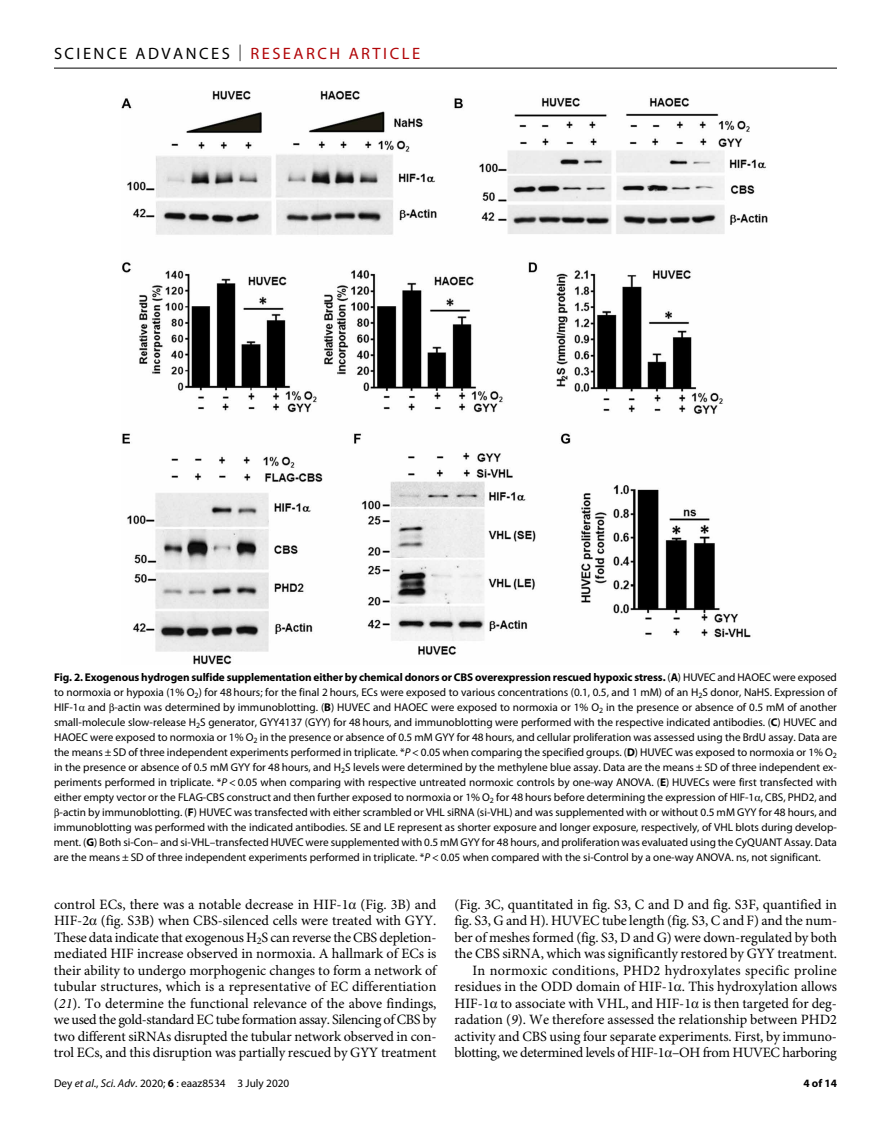
<style>
.page{position:relative;width:891px;height:1134px;background:#fff}
.page>*{position:absolute;margin:0;border:0;box-sizing:border-box;transform-origin:0 0}
.t1{font:16.5px "Myriad Pro";letter-spacing:.15em;color:#000}
.t2{font:14.25px/16.5px "Minion Pro";color:#000;text-align:justify}
.t3{font:11.25px "Myriad Pro";color:#000}
.t4{font:700 11.25px "Myriad Pro";letter-spacing:-.01em;color:#000}
.s1{font-weight:300}
.s2{color:#b10508}
.s3{font-weight:400}
.s4{font-weight:700}
.s5{font-style:italic}
</style>
<div class="page">
<hr style="left:54px;top:68px;width:783px;height:1px;background:#000">
<img style="left:122px;top:90px;width:646px;height:575px">
<h1 class="t1" style="left:54px;top:40px;width:368px">SCIENCE ADVANCES <span class="s1">|</span> <span class="s2">RESEARCH ARTICLE</span></h1>
<p class="t4" style="left:54px;top:668px;width:785px">Fig. 2. Exogenous hydrogen sulfide supplementation either by chemical donors or CBS overexpression rescued hypoxic stress. <span class="s3">(</span>A<span class="s3">) HUVEC and HAOEC were exposed</span></p>
<p class="t3" style="left:54px;top:683px;width:784px">to normoxia or hypoxia (1% O<sub>2</sub>) for 48 hours; for the final 2 hours, ECs were exposed to various concentrations (0.1, 0.5, and 1 mM) of an H<sub>2</sub>S donor, NaHS. Expression of</p>
<p class="t3" style="left:54px;top:698px;width:785px">HIF-1 and -actin was determined by immunoblotting. (<span class="s4">B</span>) HUVEC and HAOEC were exposed to normoxia or 1% O<sub>2</sub> in the presence or absence of 0.5 mM of another</p>
<p class="t3" style="left:54px;top:713px;width:785px">small-molecule slow-release H<sub>2</sub>S generator, GYY4137 (GYY) for 48 hours, and immunoblotting were performed with the respective indicated antibodies. (<span class="s4">C</span>) HUVEC and</p>
<p class="t3" style="left:54px;top:728px;width:784px">HAOEC were exposed to normoxia or 1% O<sub>2</sub> in the presence or absence of 0.5 mM GYY for 48 hours, and cellular proliferation was assessed using the BrdU assay. Data are</p>
<p class="t3" style="left:54px;top:743px;width:784px">the means ± SD of three independent experiments performed in triplicate. *<span class="s5">P</span> &lt; 0.05 when comparing the specified groups. (<span class="s4">D</span>) HUVEC was exposed to normoxia or 1% O<sub>2</sub></p>
<p class="t3" style="left:54px;top:758px;width:784px">in the presence or absence of 0.5 mM GYY for 48 hours, and H<sub>2</sub>S levels were determined by the methylene blue assay. Data are the means ± SD of three independent ex-</p>
<p class="t3" style="left:54px;top:773px;width:784px">periments performed in triplicate. *<span class="s5">P</span> &lt; 0.05 when comparing with respective untreated normoxic controls by one-way ANOVA. (<span class="s4">E</span>) HUVECs were first transfected with</p>
<p class="t3" style="left:54px;top:788px;width:784px">either empty vector or the FLAG-CBS construct and then further exposed to normoxia or 1% O<sub>2</sub> for 48 hours before determining the expression of HIF-1 , CBS, PHD2, and</p>
<p class="t3" style="left:60px;top:803px;width:779px">-actin by immunoblotting. (<span class="s4">F</span>) HUVEC was transfected with either scrambled or VHL siRNA (si-VHL) and was supplemented with or without 0.5 mM GYY for 48 hours, and</p>
<p class="t3" style="left:54px;top:818px;width:784px">immunoblotting was performed with the indicated antibodies. SE and LE represent as shorter exposure and longer exposure, respectively, of VHL blots during develop-</p>
<p class="t3" style="left:54px;top:833px;width:784px">ment. (<span class="s4">G</span>) Both si-Con– and si-VHL–transfected HUVEC were supplemented with 0.5 mM GYY for 48 hours, and proliferation was evaluated using the CyQUANT Assay. Data</p>
<p class="t3" style="left:54px;top:848px;width:768px">are the means ± SD of three independent experiments performed in triplicate. *<span class="s5">P</span> &lt; 0.05 when compared with the si-Control by a one-way ANOVA. ns, not significant.</p>
<p class="t2" style="left:54px;top:897px;width:384px">control ECs, there was a notable decrease in HIF-1 (Fig. 3B) and HIF-2 (fig. S3B) when CBS-silenced cells were treated with GYY.<br>These data indicate that exogenous H<sub>2</sub>S can reverse the CBS depletion&shy;mediated HIF increase observed in normoxia. A hallmark of ECs is their ability to undergo morphogenic changes to form a network of tubular structures, which is a representative of EC differentiation (<span class="s5">21</span>). To determine the functional relevance of the above findings, we used the gold-standard EC tube formation assay. Silencing of CBS by two different siRNAs disrupted the tubular network observed in con&shy;trol ECs, and this disruption was partially rescued by GYY treatment</p>
<p class="t2" style="left:454px;top:897px;width:384px;text-align:right">(Fig. 3C, quantitated in fig. S3, C and D and fig. S3F, quantified in fig. S3, G and H). HUVEC tube length (fig. S3, C and F) and the num&shy;ber of meshes formed (fig. S3, D and G) were down-regulated by both the CBS siRNA, which was significantly restored by GYY treatment.<br>In normoxic conditions, PHD2 hydroxylates specific proline residues in the ODD domain of HIF-1 . This hydroxylation allows HIF-1 to associate with VHL, and HIF-1 is then targeted for deg&shy;radation (<span class="s5">9</span>). We therefore assessed the relationship between PHD2 activity and CBS using four separate experiments. First, by immuno&shy;blotting, we determined levels of HIF-1 –OH from HUVEC harboring</p>
<p class="t3" style="left:54px;top:1074px;width:237px">Dey <span class="s5">et al</span>., <span class="s5">Sci. Adv.</span> 2020; <span class="s4">6</span> : eaaz8534 3 July 2020</p>
<p class="t4" style="left:803px;top:1074px;width:35px">4 of 14</p>
</div>
